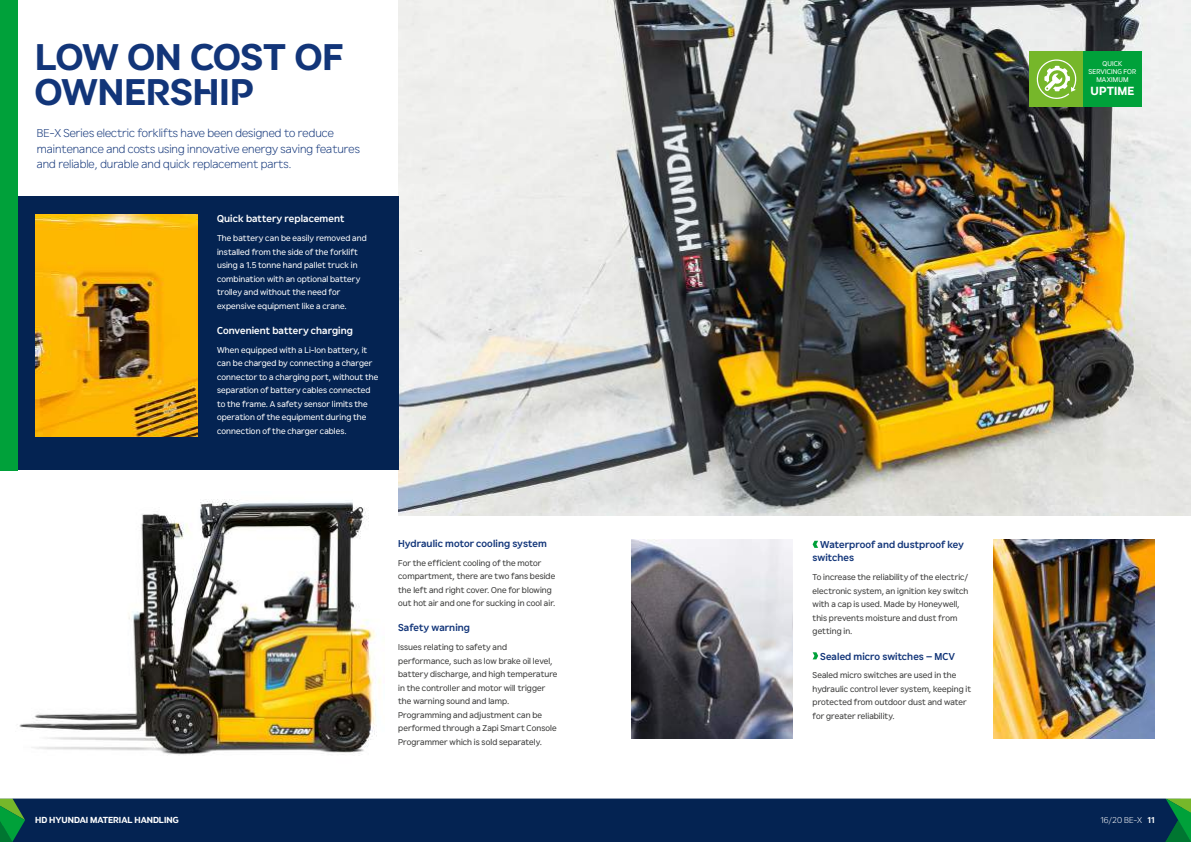
<style>
.page{position:relative;width:1191px;height:842px;background:#fff}
.page>*{position:absolute;margin:0;border:0;box-sizing:border-box;transform-origin:0 0}
.t1{font:36px/35px "HD Hyundai Gothic Euro Lg Bd";letter-spacing:.005em;color:#123579}
.t2{font:300 11.5px/15.5px "HD Hyundai Gothic Euro";color:#123579}
.t3{font:11.4px "HD Hyundai Gothic Euro Lg Bd";letter-spacing:.01em;color:#fff}
.t4{font:700 10px/13.5px "HD Hyundai Gothic Euro";letter-spacing:.005em;color:#123579}
.t5{font:700 10px "HD Hyundai Gothic Euro";letter-spacing:.005em;color:#fff}
.t6{font:8.5px/13.5px "HD Hyundai Gothic Euro";letter-spacing:.005em;color:#3c3c3b}
.t7{font:8.5px/13.5px "HD Hyundai Gothic Euro";letter-spacing:.005em;color:#fff}
.t8{font:8.5px "HD Hyundai Gothic Euro Lg Bd";color:#fff}
.t9{font:300 8.5px "HD Hyundai Gothic Euro";color:#fff}
.t10{font:7px/7.8px "HD Hyundai Gothic Euro";letter-spacing:.015em;color:#fff;text-align:center}
.s1{font-weight:700}
</style>
<div class="page">
<img style="left:398px;top:0;width:793px;height:516px">
<svg style="left:812px;top:541px;width:6px;height:7px"></svg>
<svg style="left:812px;top:652px;width:6px;height:7px"></svg>
<div style="left:0;top:197px;width:398px;height:273px;background:#042352"></div>
<div style="left:0;top:0;width:17px;height:470px;background:#00a13a"></div>
<div style="left:0;top:798px;width:1191px;height:44px;background:#042352"></div>
<svg style="left:1165px;top:799px;width:26px;height:43px"></svg>
<svg style="left:0;top:799px;width:25px;height:43px"></svg>
<hr style="left:0;top:798px;width:1191px;height:1px;background:#fff">
<img style="left:35px;top:214px;width:162px;height:223px">
<img style="left:19px;top:499px;width:362px;height:256px">
<img style="left:631px;top:540px;width:161px;height:198px">
<img style="left:993px;top:540px;width:162px;height:198px">
<div style="left:1083px;top:51px;width:59px;height:55px;background:#00a13a"></div>
<div style="left:1029px;top:51px;width:54px;height:55px;background:#76b72a"></div>
<svg style="left:1036px;top:59px;width:40px;height:40px"></svg>
<h1 class="t1" style="left:35px;top:39px;width:309px">LOW ON COST OF<br>OWNERSHIP</h1>
<h2 class="t2" style="left:37px;top:125px;width:325px">BE-X Series electric forklifts have been designed to reduce maintenance and costs using innovative energy saving features and reliable, durable and quick replacement parts.</h2>
<p class="t5" style="left:217px;top:212px;width:129px">Quick battery replacement</p>
<p class="t7" style="left:217px;top:231px;width:151px">The battery can be easily removed and installed from the side of the forklift using a 1.5 tonne hand pallet truck in combination with an optional battery trolley and without the need for expensive equipment like a crane.</p>
<p class="t5" style="left:217px;top:324px;width:137px">Convenient battery charging</p>
<p class="t7" style="left:217px;top:343px;width:163px">When equipped with a Li-Ion battery, it can be charged by connecting a charger connector to a charging port, without the separation of battery cables connected to the frame. A safety sensor limits the operation of the equipment during the connection of the charger cables.</p>
<p class="t4" style="left:398px;top:536px;width:150px">Hydraulic motor cooling system</p>
<p class="t6" style="left:398px;top:556px;width:159px">For the efficient cooling of the motor compartment, there are two fans beside the left and right cover. One for blowing out hot air and one for sucking in cool air.</p>
<p class="t4" style="left:398px;top:621px;width:73px">Safety warning</p>
<p class="t6" style="left:398px;top:640px;width:161px">Issues relating to safety and performance, such as low brake oil level, battery discharge, and high temperature in the controller and motor will trigger the warning sound and lamp.<br>Programming and adjustment can be performed through a Zapi Smart Console Programmer which is sold separately.</p>
<p class="t10" style="left:1088px;top:60px;width:49px">QUICK<br>SERVICING FOR<br>MAXIMUM</p>
<h3 class="t3" style="left:1090px;top:83px;width:45px">UPTIME</h3>
<p class="t4" style="left:812px;top:537px;width:153px;text-indent:8px">Waterproof and dustproof key switches</p>
<p class="t6" style="left:812px;top:570px;width:157px">To increase the reliability of the electric/ electronic system, an ignition key switch with a cap is used. Made by Honeywell, this prevents moisture and dust from getting in.</p>
<p class="t4" style="left:820px;top:649px;width:136px">Sealed micro switches – MCV</p>
<p class="t6" style="left:812px;top:668px;width:160px">Sealed micro switches are used in the hydraulic control lever system, keeping it protected from outdoor dust and water for greater reliability.</p>
<p class="t8" style="left:35px;top:814px;width:145px">HD HYUNDAI MATERIAL HANDLING</p>
<p class="t9" style="left:1100px;top:815px;width:56px">16/20 BE-X <span class="s1">11</span></p>
</div>
